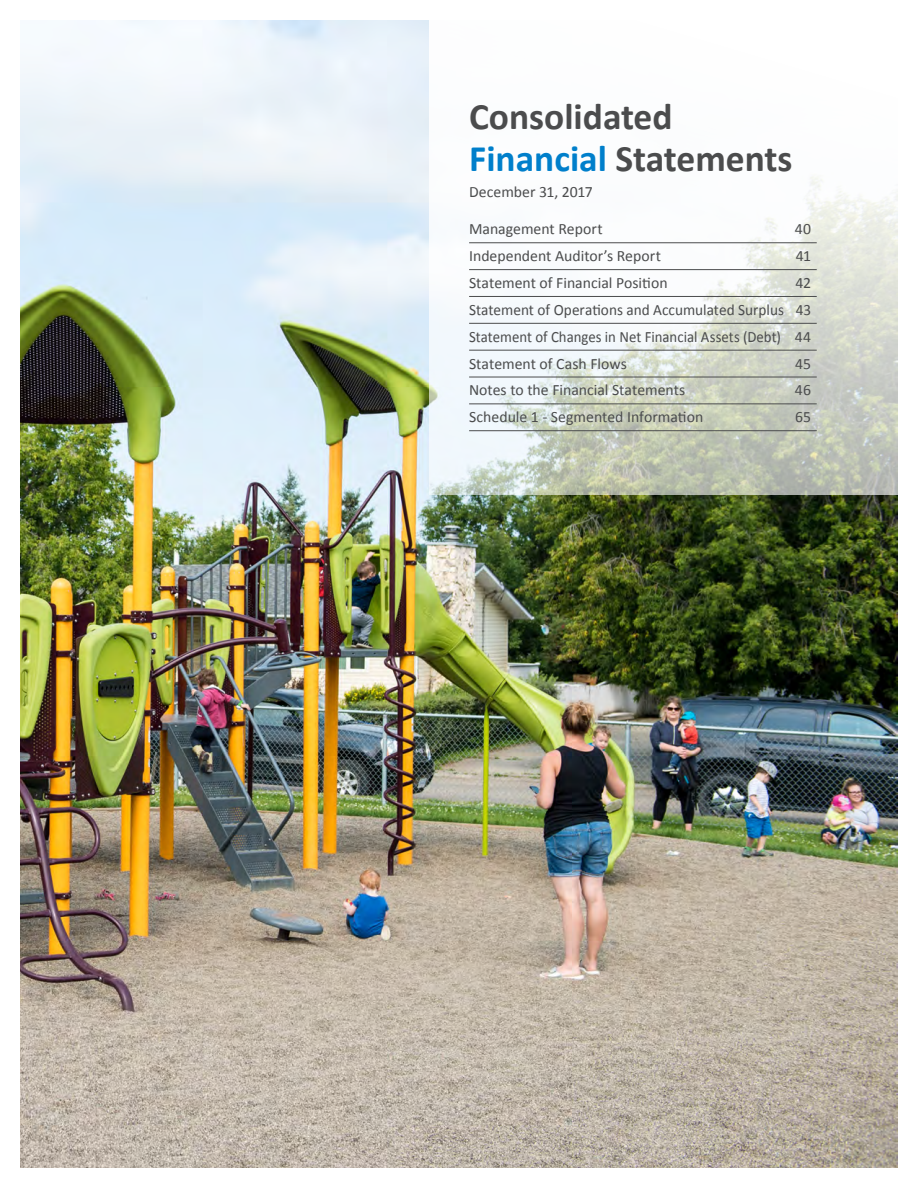
<style>
.page{position:relative;width:918px;height:1188px;background:#fff}
.page>*{position:absolute;margin:0;border:0;box-sizing:border-box;transform-origin:0 0}
.heading-lg_bold-grey{font:700 37.5px/42px "Calibri";color:#4b4c4d}
.body-paragraph{font:15.75px "Calibri";color:#4b4c4d}
.body-paragraph-2{font:15.75px "Calibri";color:#4b4c4d;scale:.94 1}
.heading-lg_bold-grey-2{font:15.75px "Calibri";color:#4b4c4d}
.s1{color:#007fcb}
</style>
<div class="page">
<img style="left:21px;top:20px;width:877px;height:1148px">
<svg style="left:429px;top:20px;width:469px;height:475px"></svg>
<hr style="left:469px;top:242px;width:348px;height:1px;background:#4b4c4d">
<hr style="left:469px;top:269px;width:348px;height:1px;background:#4b4c4d">
<hr style="left:469px;top:296px;width:348px;height:1px;background:#4b4c4d">
<hr style="left:469px;top:323px;width:348px;height:1px;background:#4b4c4d">
<hr style="left:469px;top:350px;width:348px;height:1px;background:#4b4c4d">
<hr style="left:469px;top:377px;width:348px;height:1px;background:#4b4c4d">
<hr style="left:469px;top:403px;width:348px;height:1px;background:#4b4c4d">
<hr style="left:469px;top:430px;width:348px;height:1px;background:#4b4c4d">
<p class="heading-lg_bold-grey" style="left:469px;top:96px;width:325px">Consolidated<br><span class="s1">Financial</span> Statements</p>
<p class="heading-lg_bold-grey-2" style="left:469px;top:182px;width:125px">December 31, 2017</p>
<p class="body-paragraph" style="left:469px;top:219px;width:135px">Management Report</p>
<p class="body-paragraph" style="left:795px;top:219px;width:18px">40</p>
<p class="body-paragraph" style="left:469px;top:246px;width:193px">Independent Auditor’s Report</p>
<p class="body-paragraph" style="left:796px;top:246px;width:17px">41</p>
<p class="body-paragraph" style="left:469px;top:273px;width:200px">Statement of Financial Position</p>
<p class="body-paragraph" style="left:795px;top:273px;width:17px">42</p>
<p class="body-paragraph" style="left:469px;top:300px;width:344px">Statement of Operations and Accumulated Surplus 43</p>
<p class="body-paragraph-2" style="left:469px;top:327px;width:365px">Statement of Changes in Net Financial Assets (Debt) 44</p>
<p class="body-paragraph" style="left:469px;top:353px;width:159px">Statement of Cash Flows</p>
<p class="body-paragraph" style="left:795px;top:353px;width:17px">45</p>
<p class="body-paragraph" style="left:469px;top:380px;width:218px">Notes to the Financial Statements</p>
<p class="body-paragraph" style="left:795px;top:380px;width:18px">46</p>
<p class="body-paragraph" style="left:469px;top:407px;width:236px">Schedule 1 - Segmented Information</p>
<p class="body-paragraph" style="left:795px;top:407px;width:17px">65</p>
</div>
